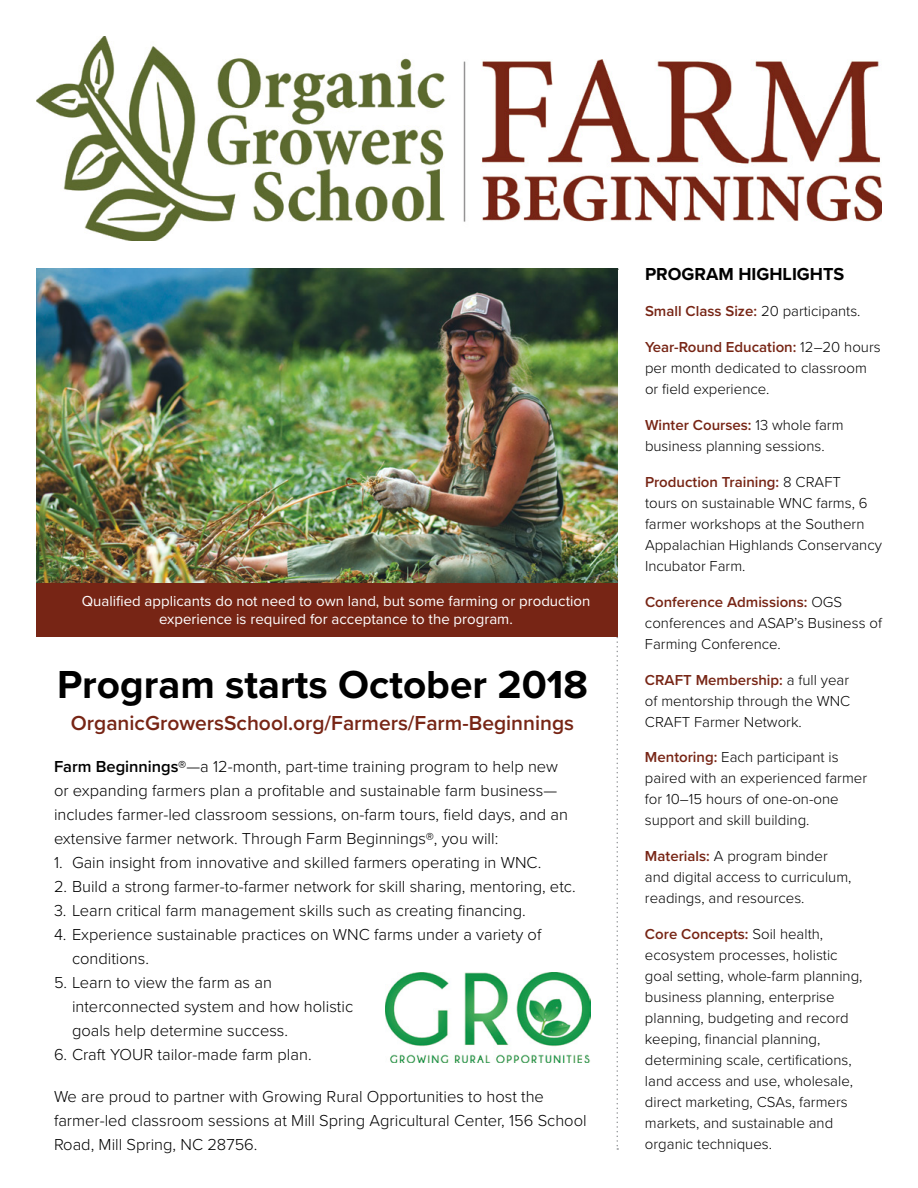
<style>
.page{position:relative;width:918px;height:1188px;background:#fff}
.page>*{position:absolute;margin:0;border:0;box-sizing:border-box;transform-origin:0 0}
.t1{font:700 40.5px "Proxima Nova";color:#000}
.t2{font:600 21px "Proxima Nova";color:#772515}
.t3{font:700 18px "Proxima Nova";color:#000}
.t4{font:300 16.5px/24px "Proxima Nova";color:#000}
.t5{font:300 15px/21px "Proxima Nova";color:#000}
.t6{font:15px/18px "Proxima Nova";color:#fff;text-align:center}
.t7{font:600 15px "Proxima Nova";color:#772515}
.s1{font-weight:600}
.s2{font-weight:300;color:#000}
.s3{font-weight:600;color:#772515}
</style>
<div class="page">
<svg style="left:616px;top:638px;width:2px;height:512px"></svg>
<img style="left:36px;top:36px;width:846px;height:205px">
<img style="left:36px;top:268px;width:582px;height:316px">
<div style="left:36px;top:584px;width:582px;height:54px;background:#772515"></div>
<svg style="left:452px;top:56px;width:20px;height:174px"></svg>
<img style="left:386px;top:973px;width:205px;height:90px">
<p class="t6" style="left:82px;top:591px;width:510px">Qualified applicants do not need to own land, but some farming or production experience is required for acceptance to the program.</p>
<p class="t1" style="left:57px;top:655px;width:532px">Program starts October 2018</p>
<p class="t2" style="left:71px;top:707px;width:505px">OrganicGrowersSchool.org/Farmers/Farm-Beginnings</p>
<p class="t4" style="left:54px;top:753px;width:516px"><span class="s1">Farm Beginnings®</span>—a 12-month, part-time training program to help new or expanding farmers plan a profitable and sustainable farm business— includes farmer-led classroom sessions, on-farm tours, field days, and an extensive farmer network. Through Farm Beginnings®, you will:</p>
<p class="t4" style="left:54px;top:849px;width:489px">1. Gain insight from innovative and skilled farmers operating in WNC.</p>
<p class="t4" style="left:54px;top:873px;width:523px">2. Build a strong farmer-to-farmer network for skill sharing, mentoring, etc.</p>
<p class="t4" style="left:54px;top:897px;width:473px">3. Learn critical farm management skills such as creating financing.</p>
<p class="t4" style="left:72px;top:921px;width:471px;text-indent:-18px">4. Experience sustainable practices on WNC farms under a variety of conditions.</p>
<p class="t4" style="left:72px;top:969px;width:283px;text-indent:-18px">5. Learn to view the farm as an interconnected system and how holistic goals help determine success.</p>
<p class="t4" style="left:54px;top:1041px;width:259px">6. Craft YOUR tailor-made farm plan.</p>
<p class="t4" style="left:54px;top:1083px;width:534px">We are proud to partner with Growing Rural Opportunities to host the farmer-led classroom sessions at Mill Spring Agricultural Center, 156 School<br>Road, Mill Spring, NC 28756.</p>
<p class="t3" style="left:645px;top:261px;width:201px">PROGRAM HIGHLIGHTS</p>
<p class="t7" style="left:645px;top:300px;width:217px">Small Class Size: <span class="s2">20 participants.</span></p>
<p class="t5" style="left:645px;top:336px;width:237px"><span class="s3">Year-Round Education:</span> 12–20 hours per month dedicated to classroom or field experience.</p>
<p class="t5" style="left:645px;top:414px;width:200px"><span class="s3">Winter Courses:</span> 13 whole farm business planning sessions.</p>
<p class="t5" style="left:645px;top:471px;width:239px"><span class="s3">Production Training:</span> 8 CRAFT<br>tours on sustainable WNC farms, 6 farmer workshops at the Southern<br>Appalachian Highlands Conservancy<br>Incubator Farm.</p>
<p class="t5" style="left:645px;top:590px;width:238px"><span class="s3">Conference Admissions:</span> OGS conferences and ASAP’s Business of<br>Farming Conference.</p>
<p class="t5" style="left:645px;top:668px;width:207px;text-align:justify"><span class="s3">CRAFT Membership:</span> a full year of mentorship through the WNC CRAFT Farmer Network.</p>
<p class="t5" style="left:645px;top:746px;width:224px"><span class="s3">Mentoring:</span> Each participant is paired with an experienced farmer for 10–15 hours of one-on-one support and skill building.</p>
<p class="t5" style="left:645px;top:845px;width:208px"><span class="s3">Materials:</span> A program binder and digital access to curriculum, readings, and resources.</p>
<p class="t5" style="left:645px;top:923px;width:219px"><span class="s3">Core Concepts:</span> Soil health, ecosystem processes, holistic goal setting, whole-farm planning, business planning, enterprise planning, budgeting and record keeping, financial planning, determining scale, certifications, land access and use, wholesale, direct marketing, CSAs, farmers markets, and sustainable and organic techniques.</p>
</div>
